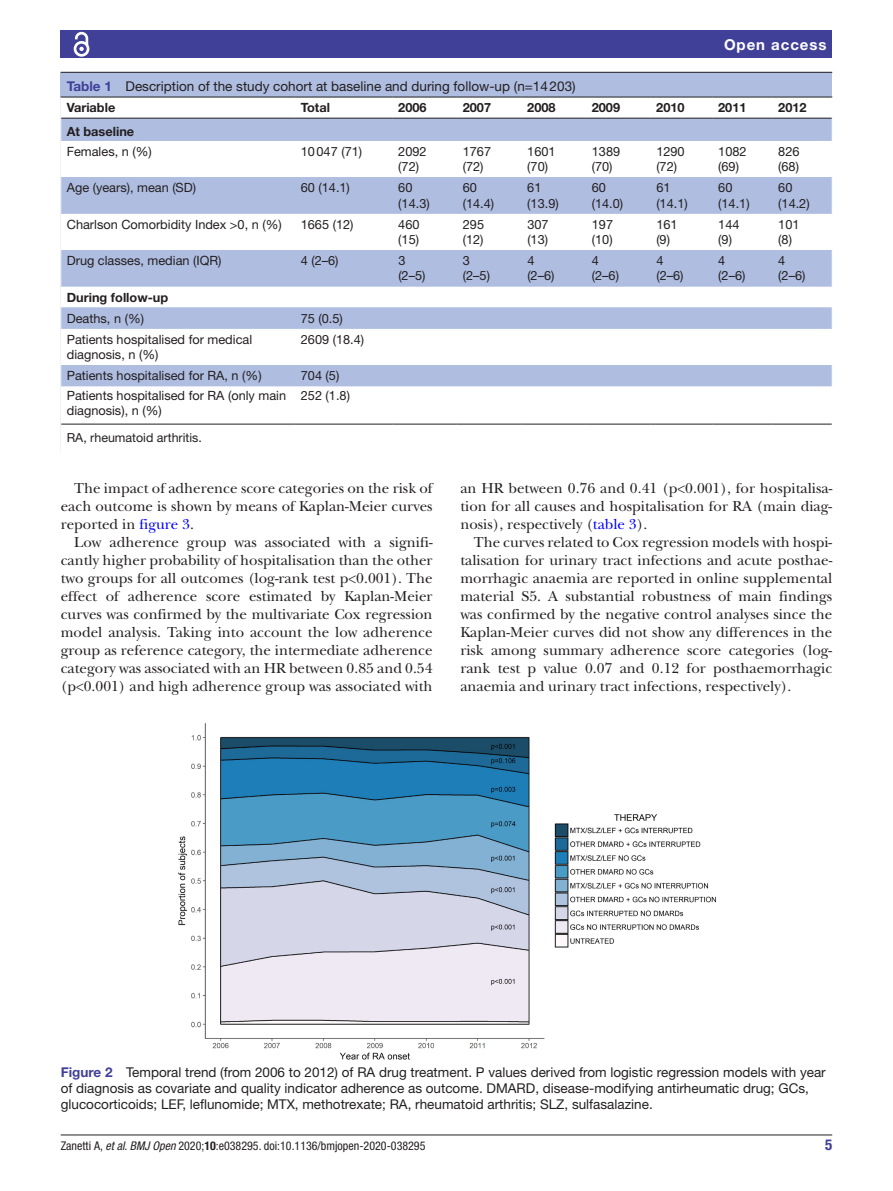
<style>
.page{position:relative;width:893px;height:1191px;background:#fff}
.page>*{position:absolute;margin:0;border:0;box-sizing:border-box;transform-origin:0 0}
.t1{font:15px/18px "New Baskerville";color:#231f20;text-align:justify}
.t2{font:700 15px "Helvetica Neue LT Std";letter-spacing:.065em;color:#fff}
.t3{font:700 condensed 15px "Helvetica Neue LT Std";color:#414099}
.t4{font:13.5px/16.2px "Helvetica Neue LT Std";color:#231f20}
.t5{font:12.75px/15.3px "Helvetica Neue LT Std";color:#231f20}
.t6{font:700 12.75px "Helvetica Neue LT Std";color:#231f20}
.t7{font:12.45px "Helvetica Neue LT Std";color:#231f20}
.t8{font:condensed 12px "Helvetica Neue LT Std";color:#231f20}
.s1{font-weight:700;color:#414099}
.s2{color:#00f}
.s3{font-style:italic}
.s4{font-weight:700}
</style>
<div class="page">
<hr style="left:61px;top:1134px;width:771px;height:1px;background:#231f20">
<div style="left:61px;top:31px;width:771px;height:27px;background:#414099"></div>
<svg style="left:73px;top:31px;width:17px;height:26px"></svg>
<div style="left:61px;top:73px;width:771px;height:378px;background:#afbde1"></div>
<hr style="left:61px;top:72px;width:771px;height:1px;background:#231f20">
<div style="left:61px;top:98px;width:771px;height:353px;background:#fff"></div>
<svg style="left:61px;top:119px;width:771px;height:267px"></svg>
<hr style="left:61px;top:97px;width:234px;height:1px;background:#231f20">
<hr style="left:61px;top:118px;width:234px;height:1px;background:#231f20">
<hr style="left:295px;top:97px;width:97px;height:1px;background:#231f20">
<hr style="left:295px;top:118px;width:97px;height:1px;background:#231f20">
<hr style="left:392px;top:97px;width:65px;height:1px;background:#231f20">
<hr style="left:392px;top:118px;width:65px;height:1px;background:#231f20">
<hr style="left:457px;top:97px;width:64px;height:1px;background:#231f20">
<hr style="left:457px;top:118px;width:64px;height:1px;background:#231f20">
<hr style="left:521px;top:97px;width:65px;height:1px;background:#231f20">
<hr style="left:521px;top:118px;width:65px;height:1px;background:#231f20">
<hr style="left:586px;top:97px;width:64px;height:1px;background:#231f20">
<hr style="left:586px;top:118px;width:64px;height:1px;background:#231f20">
<hr style="left:650px;top:97px;width:62px;height:1px;background:#231f20">
<hr style="left:650px;top:118px;width:62px;height:1px;background:#231f20">
<hr style="left:712px;top:97px;width:60px;height:1px;background:#231f20">
<hr style="left:712px;top:118px;width:60px;height:1px;background:#231f20">
<hr style="left:772px;top:97px;width:60px;height:1px;background:#231f20">
<hr style="left:772px;top:118px;width:60px;height:1px;background:#231f20">
<hr style="left:295px;top:424px;width:97px;height:1px;background:#231f20">
<hr style="left:392px;top:424px;width:65px;height:1px;background:#231f20">
<hr style="left:457px;top:424px;width:64px;height:1px;background:#231f20">
<hr style="left:521px;top:424px;width:65px;height:1px;background:#231f20">
<hr style="left:586px;top:424px;width:64px;height:1px;background:#231f20">
<hr style="left:650px;top:424px;width:62px;height:1px;background:#231f20">
<hr style="left:712px;top:424px;width:60px;height:1px;background:#231f20">
<hr style="left:772px;top:424px;width:60px;height:1px;background:#231f20">
<hr style="left:61px;top:424px;width:234px;height:1px;background:#231f20">
<svg style="left:60px;top:97px;width:1px;height:44px"></svg>
<svg style="left:60px;top:286px;width:1px;height:43px"></svg>
<svg style="left:60px;top:365px;width:1px;height:21px"></svg>
<svg style="left:60px;top:424px;width:1px;height:27px"></svg>
<hr style="left:67px;top:441px;width:765px;height:2px;background:#fff">
<img style="left:178px;top:723px;width:538px;height:336px">
<p class="t2" style="left:724px;top:35px;width:104px">Open access</p>
<p class="t4" style="left:67px;top:78px;width:510px"><span class="s1">Table 1</span> Description of the study cohort at baseline and during follow-up (n=14203)</p>
<p class="t6" style="left:67px;top:100px;width:50px">Variable</p>
<p class="t6" style="left:301px;top:100px;width:31px">Total</p>
<p class="t6" style="left:398px;top:100px;width:30px">2006</p>
<p class="t6" style="left:463px;top:100px;width:30px">2007</p>
<p class="t6" style="left:527px;top:100px;width:30px">2008</p>
<p class="t6" style="left:592px;top:100px;width:30px">2009</p>
<p class="t6" style="left:656px;top:100px;width:30px">2010</p>
<p class="t6" style="left:718px;top:100px;width:30px">2011</p>
<p class="t6" style="left:778px;top:100px;width:30px">2012</p>
<p class="t6" style="left:67px;top:124px;width:69px">At baseline</p>
<p class="t5" style="left:67px;top:143px;width:87px">Females, n (%)</p>
<p class="t5" style="left:301px;top:143px;width:63px">10047 (71)</p>
<p class="t5" style="left:398px;top:143px;width:30px">2092 (72)</p>
<p class="t5" style="left:463px;top:143px;width:30px">1767 (72)</p>
<p class="t5" style="left:527px;top:143px;width:30px">1601 (70)</p>
<p class="t5" style="left:592px;top:143px;width:30px">1389 (70)</p>
<p class="t5" style="left:656px;top:143px;width:30px">1290 (72)</p>
<p class="t5" style="left:718px;top:143px;width:30px">1082 (69)</p>
<p class="t5" style="left:778px;top:143px;width:23px">826 (68)</p>
<p class="t5" style="left:67px;top:180px;width:131px">Age (years), mean (SD)</p>
<p class="t5" style="left:301px;top:180px;width:51px">60 (14.1)</p>
<p class="t5" style="left:398px;top:180px;width:33px">60 (14.3)</p>
<p class="t5" style="left:463px;top:180px;width:33px">60 (14.4)</p>
<p class="t5" style="left:527px;top:180px;width:33px">61 (13.9)</p>
<p class="t5" style="left:592px;top:180px;width:33px">60 (14.0)</p>
<p class="t5" style="left:656px;top:180px;width:33px">61 (14.1)</p>
<p class="t5" style="left:718px;top:180px;width:33px">60 (14.1)</p>
<p class="t5" style="left:778px;top:180px;width:33px">60 (14.2)</p>
<p class="t5" style="left:67px;top:216px;width:216px">Charlson Comorbidity Index &gt;0, n (%)</p>
<p class="t5" style="left:301px;top:216px;width:54px">1665 (12)</p>
<p class="t5" style="left:398px;top:216px;width:23px">460 (15)</p>
<p class="t5" style="left:463px;top:216px;width:23px">295 (12)</p>
<p class="t5" style="left:527px;top:216px;width:23px">307 (13)</p>
<p class="t5" style="left:592px;top:216px;width:23px">197 (10)</p>
<p class="t5" style="left:656px;top:216px;width:23px">161 (9)</p>
<p class="t5" style="left:718px;top:216px;width:23px">144 (9)</p>
<p class="t5" style="left:778px;top:216px;width:23px">101 (8)</p>
<p class="t5" style="left:67px;top:253px;width:156px">Drug classes, median (IQR)</p>
<p class="t5" style="left:301px;top:253px;width:39px">4 (2–6)</p>
<p class="t5" style="left:398px;top:253px;width:29px">3 (2–5)</p>
<p class="t5" style="left:463px;top:253px;width:29px">3 (2–5)</p>
<p class="t5" style="left:527px;top:253px;width:29px">4 (2–6)</p>
<p class="t5" style="left:592px;top:253px;width:29px">4 (2–6)</p>
<p class="t5" style="left:656px;top:253px;width:29px">4 (2–6)</p>
<p class="t5" style="left:718px;top:253px;width:29px">4 (2–6)</p>
<p class="t5" style="left:778px;top:253px;width:29px">4 (2–6)</p>
<p class="t6" style="left:67px;top:289px;width:103px">During follow-up</p>
<p class="t5" style="left:67px;top:310px;width:79px">Deaths, n (%)</p>
<p class="t5" style="left:301px;top:310px;width:44px">75 (0.5)</p>
<p class="t5" style="left:67px;top:331px;width:187px">Patients hospitalised for medical diagnosis, n (%)</p>
<p class="t5" style="left:301px;top:331px;width:65px">2609 (18.4)</p>
<p class="t5" style="left:67px;top:368px;width:196px">Patients hospitalised for RA, n (%)</p>
<p class="t5" style="left:301px;top:368px;width:40px">704 (5)</p>
<p class="t5" style="left:67px;top:387px;width:221px">Patients hospitalised for RA (only main diagnosis), n (%)</p>
<p class="t5" style="left:301px;top:387px;width:51px">252 (1.8)</p>
<p class="t7" style="left:67px;top:430px;width:137px">RA, rheumatoid arthritis.</p>
<p class="t1" style="left:61px;top:479px;width:373px;text-indent:14px">The impact of adherence score categories on the risk of each outcome is shown by means of Kaplan-Meier curves reported in <span class="s2">figure 3</span>.</p>
<p class="t1" style="left:61px;top:533px;width:373px;text-indent:14px">Low adherence group was associated with a signifi&shy;cantly higher probability of hospitalisation than the other two groups for all outcomes (log-rank test p&lt;0.001). The effect of adherence score estimated by Kaplan-Meier curves was confirmed by the multivariate Cox regression model analysis. Taking into account the low adherence group as reference category, the intermediate adherence category was associated with an HR between 0.85 and 0.54 (p&lt;0.001) and high adherence group was associated with</p>
<p class="t1" style="left:460px;top:479px;width:373px">an HR between 0.76 and 0.41 (p&lt;0.001), for hospitalisa&shy;tion for all causes and hospitalisation for RA (main diag&shy;nosis), respectively (<span class="s2">table 3</span>).</p>
<p class="t1" style="left:460px;top:533px;width:373px;text-indent:14px">The curves related to Cox regression models with hospi&shy;talisation for urinary tract infections and acute posthae&shy;morrhagic anaemia are reported in online supplemental material S5. A substantial robustness of main findings was confirmed by the negative control analyses since the Kaplan-Meier curves did not show any differences in the risk among summary adherence score categories (log&shy;rank test p value 0.07 and 0.12 for posthaemorrhagic anaemia and urinary tract infections, respectively).</p>
<p class="t4" style="left:61px;top:1063px;width:766px"><span class="s1">Figure 2</span> Temporal trend (from 2006 to 2012) of RA drug treatment. P values derived from logistic regression models with year of diagnosis as covariate and quality indicator adherence as outcome. DMARD, disease-modifying antirheumatic drug; GCs, glucocorticoids; LEF, leflunomide; MTX, methotrexate; RA, rheumatoid arthritis; SLZ, sulfasalazine.</p>
<p class="t8" style="left:61px;top:1138px;width:366px">Zanetti A, <span class="s3">et al</span>. <span class="s3">BMJ Open</span> 2020;<span class="s4">10</span>:e038295. doi:10.1136/bmjopen-2020-038295</p>
<p class="t3" style="left:825px;top:1135px;width:9px">5</p>
</div>
